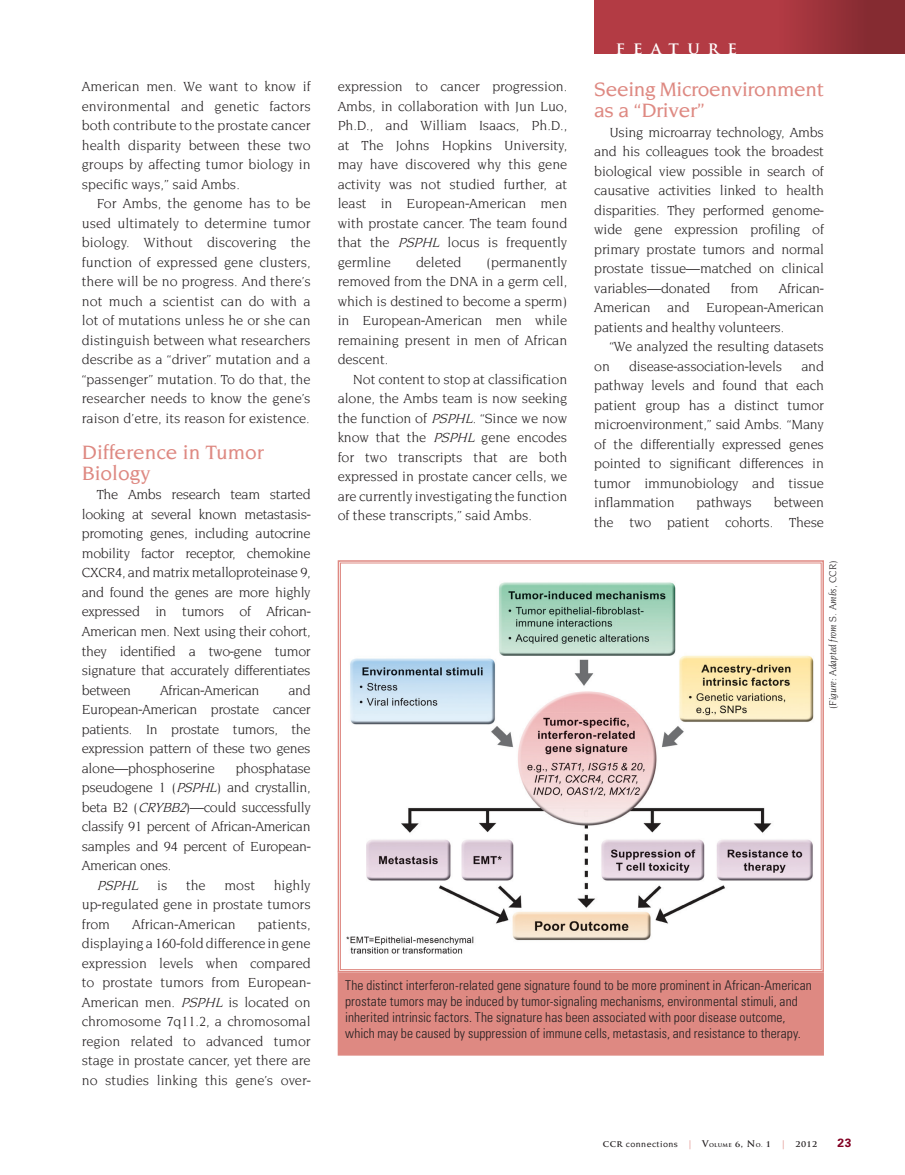
<style>
.page{position:relative;width:905px;height:1175px;background:#fff}
.page>*{position:absolute;margin:0;border:0;box-sizing:border-box;transform-origin:0 0}
._1_0_Heading_1{font:500 21px/21px "Novarese Std";letter-spacing:-.015em;color:#de8982}
.t1{font:700 16.5px "Trajan Pro";letter-spacing:.49em;color:#fff}
._1_1_Body_Text{font:14.25px/19.5px "Novarese Std";letter-spacing:-.015em;color:#231f20;text-align:justify}
._1_1_Body_Text-2{font:italic 14.25px "Novarese Std";color:#231f20}
._3_1_Photo_Caption{font:300 condensed 13.5px/16.2px "Univers LT Std";letter-spacing:.005em;color:#231f20}
.t2{font:700 12px "Univers LT Std";color:#820123}
._3_3_Photo-Photograp{font:italic 10.5px "Novarese Std";color:#231f20}
.t3{font:700 9px "Trajan Pro";letter-spacing:.05em;color:#231f20}
.s1{font-family:"Univers LT Std";font-weight:300}
.s2{font-style:italic}
.s3{font-style:normal}
.s4{font-family:"Novarese Std";font-weight:500}
.s5{color:#de8982}
.s6{font-size:6px}
</style>
<div class="page">
<div style="left:594px;top:0;width:310px;height:54px;background:#b33b44"></div>
<div style="left:778px;top:0;width:126px;height:54px;background:linear-gradient(to right,#ae3942,#7c282e)"></div>
<div style="left:339px;top:972px;width:483px;height:82px;background:#de8982"></div>
<div style="left:338px;top:970px;width:486px;height:85px;border:3px solid #de8982"></div>
<svg style="left:337px;top:560px;width:487px;height:413px"></svg>
<img style="left:344px;top:573px;width:472px;height:389px">
<p class="_1_1_Body_Text" style="left:82px;top:77px;width:230px">American men. We want to know if environmental and genetic factors both contribute to the prostate cancer health disparity between these two groups by affecting tumor biology in specific ways,” said Ambs.</p>
<p class="_1_1_Body_Text" style="left:82px;top:194px;width:230px;text-indent:15px">For Ambs, the genome has to be used ultimately to determine tumor biology. Without discovering the function of expressed gene clusters, there will be no progress. And there’s not much a scientist can do with a lot of mutations unless he or she can distinguish between what researchers describe as a “driver” mutation and a “passenger” mutation. To do that, the researcher needs to know the gene’s raison d’etre, its reason for existence.</p>
<p class="_1_0_Heading_1" style="left:82px;top:441px;width:184px">Difference in Tumor<br>Biology</p>
<p class="_1_1_Body_Text" style="left:82px;top:485px;width:230px;text-indent:15px">The Ambs research team started looking at several known metastasis&shy;promoting genes, including autocrine mobility factor receptor, chemokine CXCR4, and matrix metalloproteinase 9, and found the genes are more highly expressed in tumors of African<span class="s1">-</span>American men. Next using their cohort, they identified a two<span class="s1">-</span>gene tumor signature that accurately differentiates between</p>
<p class="_1_1_Body_Text" style="left:82px;top:680px;width:230px;text-indent:206px">and European<span class="s1">-</span>American prostate cancer patients. In prostate tumors, the expression pattern of these two genes alone—phosphoserine</p>
<p class="_1_1_Body_Text" style="left:160px;top:680px;width:101px">African<span class="s1">-</span>American</p>
<p class="_1_1_Body_Text" style="left:82px;top:758px;width:230px;text-indent:154px">phosphatase pseudogene 1 (<span class="s2">PSPHL</span>) and crystallin, beta B2 (<span class="s2">CRYBB2</span>)—could successfully classify 91 percent of African<span class="s1">-</span>American samples and 94 percent of European<span class="s1">-</span>American ones.</p>
<p class="_1_1_Body_Text-2" style="left:97px;top:877px;width:72px">PSPHL <span class="s3">i s</span></p>
<p class="_1_1_Body_Text" style="left:186px;top:875px;width:21px">the</p>
<p class="_1_1_Body_Text" style="left:224px;top:875px;width:32px">most</p>
<p class="_1_1_Body_Text" style="left:82px;top:875px;width:230px;text-indent:192px">highly up<span class="s1">-</span>regulated gene in prostate tumors from</p>
<p class="_1_1_Body_Text" style="left:132px;top:914px;width:105px">African<span class="s1">-</span>American</p>
<p class="_1_1_Body_Text" style="left:82px;top:914px;width:230px;text-indent:176px">patients, displaying a 160<span class="s1">-</span>fold difference in gene expression levels when compared to prostate tumors from European<span class="s1">-</span>American men. <span class="s2">PSPHL</span> is located on chromosome 7q11.2, a chromosomal region related to advanced tumor stage in prostate cancer, yet there are no studies linking this gene’s over<span class="s1">-</span></p>
<p class="_1_1_Body_Text" style="left:338px;top:77px;width:231px">expression to cancer progression.<br>Ambs, in collaboration with Jun Luo, Ph.D., and William Isaacs, Ph.D., at The Johns Hopkins University, may have discovered why this gene activity was not studied further, at least in European<span class="s1">-</span>American men with prostate cancer. The team found that the <span class="s2">PSPHL</span> locus is frequently germline</p>
<p class="_1_1_Body_Text" style="left:338px;top:252px;width:231px;text-indent:149px">(permanently removed from the DNA in a germ cell, which is destined to become a sperm) in European<span class="s1">-</span>American men while remaining present in men of African descent.</p>
<p class="_1_1_Body_Text" style="left:337px;top:369px;width:231px;text-indent:15px">Not content to stop at classification alone, the Ambs team is now seeking the function of <span class="s2">PSPHL</span>. “Since we now know that the <span class="s2">PSPHL</span> gene encodes for two transcripts that are both expressed in prostate cancer cells, we are currently investigating the function of these transcripts,” said Ambs.</p>
<p class="_1_1_Body_Text" style="left:416px;top:252px;width:47px">deleted</p>
<p class="t1" style="left:616px;top:38px;width:122px">feature</p>
<p class="_1_0_Heading_1" style="left:594px;top:79px;width:231px">Seeing Microenvironment as a “Driver”</p>
<p class="_1_1_Body_Text" style="left:594px;top:122px;width:231px;text-indent:15px">Using microarray technology, Ambs and his colleagues took the broadest biological view possible in search of causative activities linked to health disparities. They performed genome&shy;wide gene expression profiling of primary prostate tumors and normal prostate tissue—matched on clinical variables—donated</p>
<p class="_1_1_Body_Text" style="left:594px;top:278px;width:231px;text-indent:184px">African<span class="s1">-</span>American and European<span class="s1">-</span>American patients and healthy volunteers.</p>
<p class="_1_1_Body_Text" style="left:594px;top:337px;width:231px;text-indent:15px">“We analyzed the resulting datasets on</p>
<p class="_1_1_Body_Text" style="left:730px;top:278px;width:29px">from</p>
<p class="_1_1_Body_Text" style="left:594px;top:356px;width:231px;text-indent:207px">and pathway levels and found that each patient group has a distinct tumor microenvironment,” said Ambs. “Many of the differentially expressed genes pointed to significant differences in tumor immunobiology and tissue inflammation</p>
<p class="_1_1_Body_Text" style="left:629px;top:356px;width:155px">disease<span class="s1">-</span>association<span class="s1">-</span>levels</p>
<p class="_1_1_Body_Text" style="left:594px;top:493px;width:231px;text-align:right">between<br>the two patient cohorts. These</p>
<p class="_1_1_Body_Text" style="left:696px;top:493px;width:57px">pathways</p>
<p class="_3_3_Photo-Photograp" style="left:827px;top:709px;width:150px;rotate:-90deg">(Figure: Adapted from S. Ambs, CCR)</p>
<p class="_3_1_Photo_Caption" style="left:345px;top:976px;width:468px">The distinct interferon-related gene signature found to be more prominent in African-American prostate tumors may be induced by tumor-signaling mechanisms, environmental stimuli, and inherited intrinsic factors. The signature has been associated with poor disease outcome, which may be caused by suppression of immune cells, metastasis, and resistance to therapy.</p>
<p class="t3" style="left:603px;top:1138px;width:216px">ccr <span class="s4">connections</span> <span class="s5">|</span> V<span class="s6">olume</span> 6, N<span class="s6">o.</span> 1 <span class="s5">|</span> 2012</p>
<p class="t2" style="left:837px;top:1135px;width:15px">23</p>
</div>
